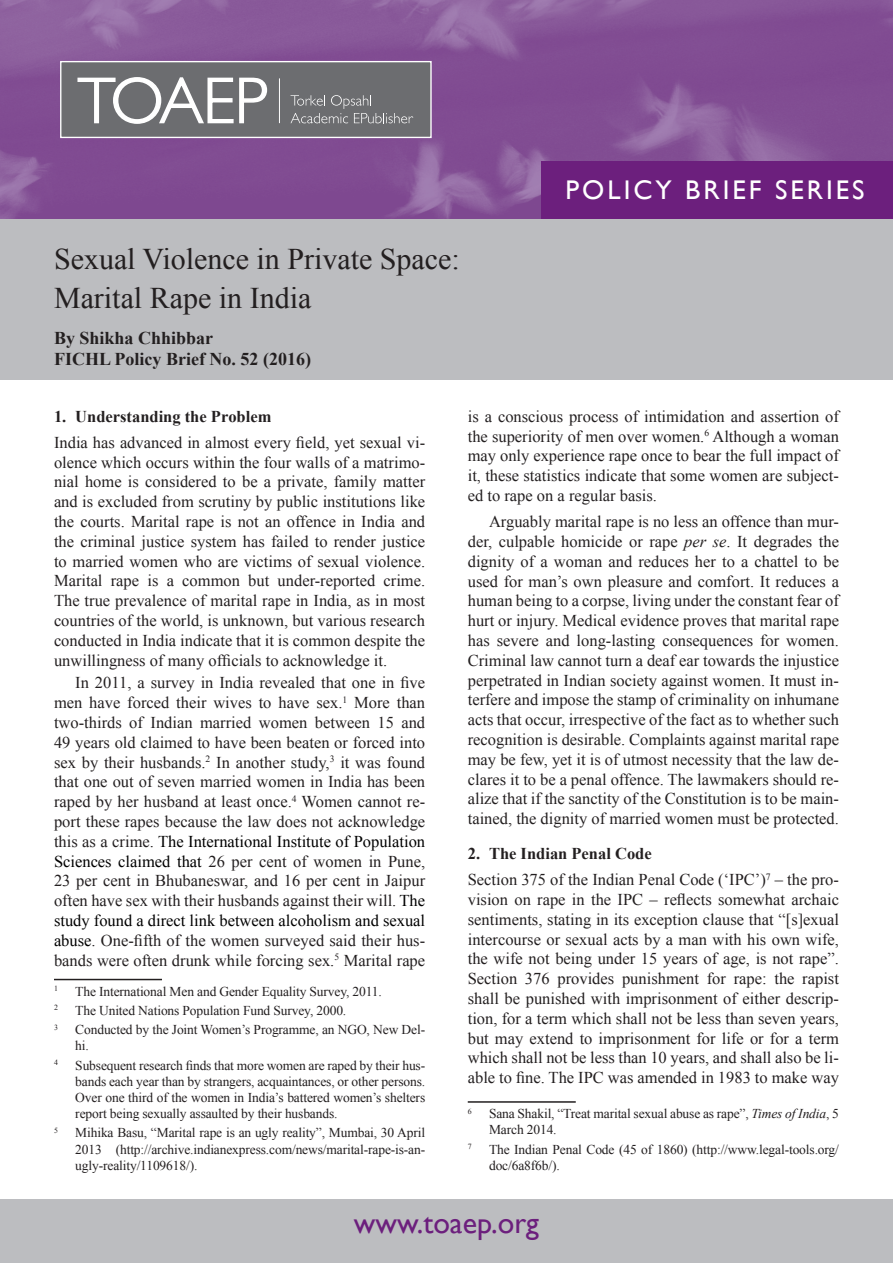
<style>
.page{position:relative;width:893px;height:1263px;background:#fff}
.page>*{position:absolute;margin:0;border:0;box-sizing:border-box;transform-origin:0 0}
.t1{font:30px/39px "Times New Roman";color:#231f20}
.t2{font:30px "Gill Sans";color:#6c1f7d}
.t3{font:27px "Gill Sans";letter-spacing:.11em;color:#fff}
.t4{font:700 18px/21.6px "Times New Roman";color:#231f20}
.Para_first{font:16.5px/19.8px "Times New Roman";color:#231f20;text-align:justify}
.Heading_1{font:700 16.5px "Times New Roman";color:#231f20}
.FICHL_PB_Footnote{font:13.5px/16.2px "Times New Roman";letter-spacing:-.01em;color:#231f20}
.FICHL_PB_Footnote-2{font:7.8px "Times New Roman";color:#231f20}
.s1{color:#000}
.s2{font-style:italic}
</style>
<div class="page">
<div style="left:0;top:211px;width:893px;height:168px;background:#bcbdc0"></div>
<img style="left:0;top:0;width:893px;height:218px">
<div style="left:541px;top:161px;width:352px;height:57px;background:#6c1f7d"></div>
<div style="left:0;top:1199px;width:893px;height:64px;background:#bcbdc0"></div>
<svg style="left:62px;top:63px;width:368px;height:73px;background:#7c7d7f"></svg>
<hr style="left:279px;top:78px;width:1px;height:45px;background:#fff">
<div style="left:60px;top:61px;width:372px;height:77px;border:1px solid #fff"></div>
<hr style="left:54px;top:979px;width:108px;height:1px;background:#231f20">
<hr style="left:468px;top:1101px;width:108px;height:2px;background:#231f20">
<h2 class="t3" style="left:566px;top:174px;width:301px">POLICY BRIEF SERIES</h2>
<h1 class="t1" style="left:54px;top:239px;width:407px">Sexual Violence in Private Space:<br>Marital Rape in India</h1>
<p class="t4" style="left:54px;top:327px;width:258px">By Shikha Chhibbar<br>FICHL Policy Brief No. 52 (2016)</p>
<p class="Heading_1" style="left:54px;top:405px;width:219px">1. Understanding the Problem</p>
<p class="Para_first" style="left:54px;top:432px;width:373px">India has advanced in almost every field, yet sexual vi&shy;olence which occurs within the four walls of a matrimo&shy;nial home is considered to be a private, family matter and is excluded from scrutiny by public institutions like the courts. Marital rape is not an offence in India and the criminal justice system has failed to render justice to married women who are victims of sexual violence.<br>Marital rape is a common but under-reported crime.<br>The true prevalence of marital rape in India, as in most countries of the world, is unknown, but various research conducted in India indicate that it is common despite the unwillingness of many officials to acknowledge it.</p>
<p class="Para_first" style="left:54px;top:673px;width:373px;text-indent:21px">In 2011, a survey in India revealed that one in five men have forced their wives to have sex.<sup>1</sup> More than two-thirds of Indian married women between 15 and 49 years old claimed to have been beaten or forced into sex by their husbands.<sup>2</sup> In another study,<sup>3</sup> it was found that one out of seven married women in India has been raped by her husband at least once.<sup>4</sup> Women cannot re&shy;port these rapes because the law does not acknowledge this as a crime. <span class="s1">The International Institute of Population Sciences claimed that</span> 26 per cent of women in Pune, 23 per cent in Bhubaneswar, and 16 per cent in Jaipur often have sex with their husbands against their will. <span class="s1">The study found a direct link between alcoholism and sexual abuse</span>. One-fifth of the women surveyed said their hus&shy;bands were often drunk while forcing sex.<sup>5</sup> Marital rape</p>
<p class="FICHL_PB_Footnote-2" style="left:54px;top:983px;width:5px">1</p>
<p class="FICHL_PB_Footnote" style="left:75px;top:983px;width:308px">The International Men and Gender Equality Survey, 2011.</p>
<p class="FICHL_PB_Footnote-2" style="left:54px;top:1002px;width:5px">2</p>
<p class="FICHL_PB_Footnote" style="left:75px;top:1002px;width:273px">The United Nations Population Fund Survey, 2000.</p>
<p class="FICHL_PB_Footnote-2" style="left:54px;top:1022px;width:5px">3</p>
<p class="FICHL_PB_Footnote" style="left:75px;top:1021px;width:351px">Conducted by the Joint Women’s Programme, an NGO, New Del&shy;hi.</p>
<p class="FICHL_PB_Footnote-2" style="left:54px;top:1057px;width:5px">4</p>
<p class="FICHL_PB_Footnote" style="left:75px;top:1057px;width:351px;text-align:justify">Subsequent research finds that more women are raped by their hus&shy;bands each year than by strangers, acquaintances, or other persons.<br>Over one third of the women in India’s battered women’s shelters report being sexually assaulted by their husbands.</p>
<p class="FICHL_PB_Footnote-2" style="left:54px;top:1125px;width:5px">5</p>
<p class="FICHL_PB_Footnote" style="left:75px;top:1124px;width:351px;text-align:justify">Mihika Basu, “Marital rape is an ugly reality”, Mumbai, 30 April 2013 (http://archive.indianexpress.com/news/marital-rape-is-an&shy;ugly-reality/1109618/).</p>
<p class="Para_first" style="left:468px;top:406px;width:373px">is a conscious process of intimidation and assertion of the superiority of men over women.<sup>6</sup> Although a woman may only experience rape once to bear the full impact of it, these statistics indicate that some women are subject&shy;ed to rape on a regular basis.</p>
<p class="Para_first" style="left:468px;top:511px;width:373px;text-indent:21px">Arguably marital rape is no less an offence than mur&shy;der, culpable homicide or rape <span class="s2">per se</span>. It degrades the dignity of a woman and reduces her to a chattel to be used for man’s own pleasure and comfort. It reduces a human being to a corpse, living under the constant fear of hurt or injury. Medical evidence proves that marital rape has severe and long-lasting consequences for women.<br>Criminal law cannot turn a deaf ear towards the injustice perpetrated in Indian society against women. It must in&shy;terfere and impose the stamp of criminality on inhumane acts that occur, irrespective of the fact as to whether such recognition is desirable. Complaints against marital rape may be few, yet it is of utmost necessity that the law de&shy;clares it to be a penal offence. The lawmakers should re&shy;alize that if the sanctity of the Constitution is to be main&shy;tained, the dignity of married women must be protected.</p>
<p class="Heading_1" style="left:468px;top:842px;width:185px">2. The Indian Penal Code</p>
<p class="Para_first" style="left:468px;top:869px;width:373px">Section 375 of the Indian Penal Code (‘IPC’)<sup>7</sup> – the pro&shy;vision on rape in the IPC – reflects somewhat archaic sentiments, stating in its exception clause that “[s]exual intercourse or sexual acts by a man with his own wife, the wife not being under 15 years of age, is not rape”.<br>Section 376 provides punishment for rape: the rapist shall be punished with imprisonment of either descrip&shy;tion, for a term which shall not be less than seven years, but may extend to imprisonment for life or for a term which shall not be less than 10 years, and shall also be li&shy;able to fine. The IPC was amended in 1983 to make way</p>
<p class="FICHL_PB_Footnote-2" style="left:468px;top:1106px;width:5px">6</p>
<p class="FICHL_PB_Footnote" style="left:489px;top:1105px;width:351px">Sana Shakil, “Treat marital sexual abuse as rape”, <span class="s2">Times of India</span>, 5<br>March 2014.</p>
<p class="FICHL_PB_Footnote-2" style="left:468px;top:1141px;width:5px">7</p>
<p class="FICHL_PB_Footnote" style="left:489px;top:1141px;width:351px">The Indian Penal Code (45 of 1860) (http://www.legal-tools.org/ doc/6a8f6b/).</p>
<h1 class="t2" style="left:354px;top:1205px;width:187px">www.toaep.org</h1>
</div>
